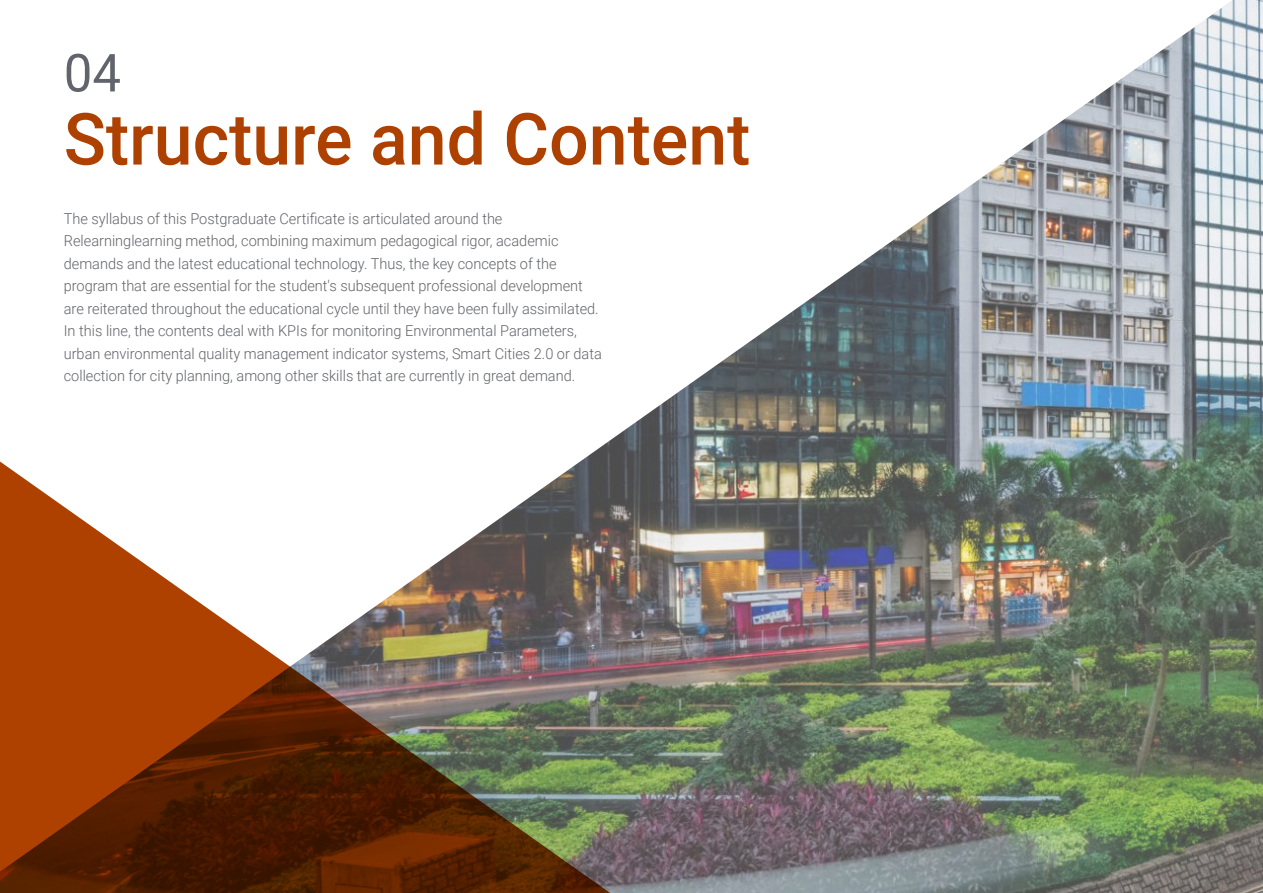
<style>
.page{position:relative;width:1263px;height:893px;background:#fff}
.page>*{position:absolute;margin:0;border:0;box-sizing:border-box;transform-origin:0 0}
.t1{font:500 72px "Roboto";color:#ae4000}
.t2{font:52.5px "Roboto";color:#61646a}
.t3{font:300 15px/22.5px "Roboto";color:#61646a}
</style>
<div class="page">
<img style="left:602px;top:0;width:661px;height:893px">
<svg style="left:0;top:446px;width:640px;height:447px"></svg>
<h2 class="t2" style="left:64px;top:36px;width:59px">04</h2>
<h1 class="t1" style="left:64px;top:89px;width:688px">Structure and Content</h1>
<p class="t3" style="left:64px;top:207px;width:540px">The syllabus of this Postgraduate Certificate is articulated around the Relearninglearning method, combining maximum pedagogical rigor, academic demands and the latest educational technology. Thus, the key concepts of the program that are essential for the student's subsequent professional development are reiterated throughout the educational cycle until they have been fully assimilated.<br>In this line, the contents deal with KPIs for monitoring Environmental Parameters, urban environmental quality management indicator systems, Smart Cities 2.0 or data collection for city planning, among other skills that are currently in great demand.</p>
</div>
